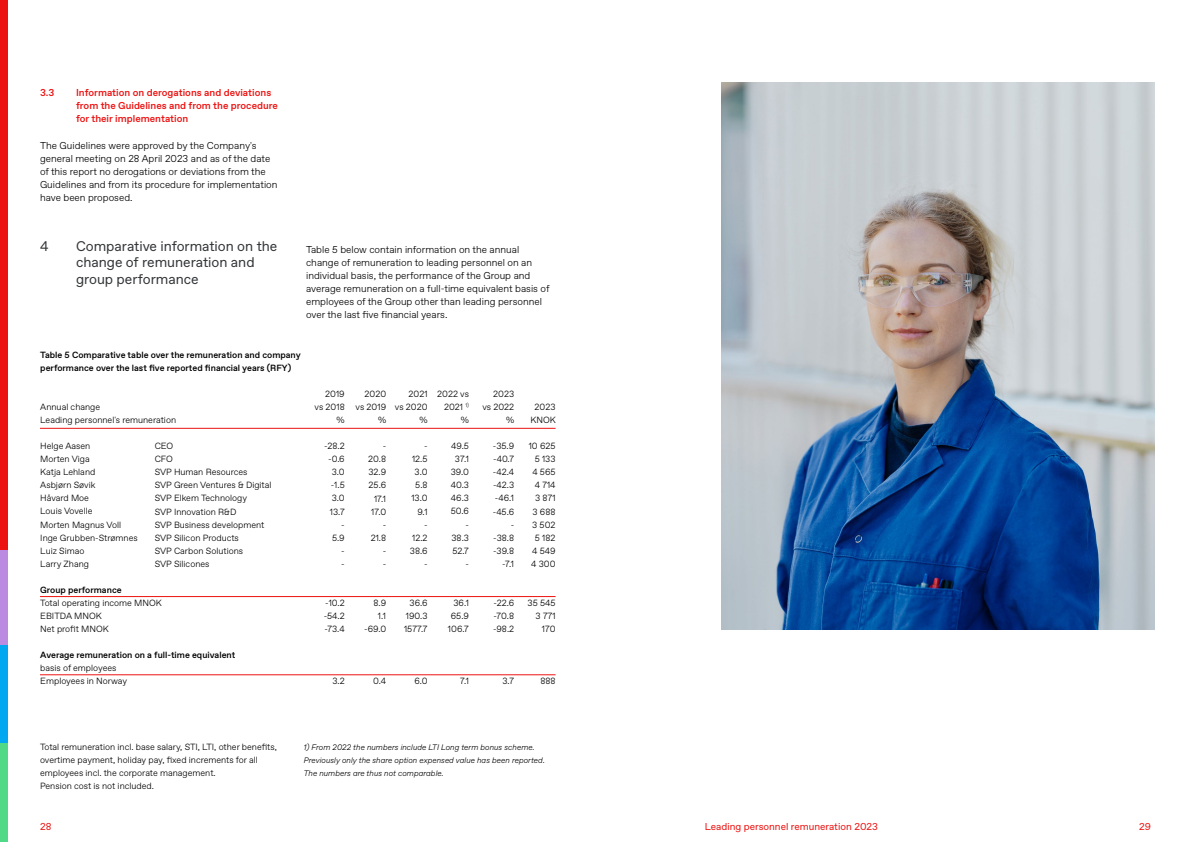
<style>
.page{position:relative;width:1191px;height:842px;background:#fff}
.page>*{position:absolute;margin:0;border:0;box-sizing:border-box;transform-origin:0 0}
.t1{font:14px/16.8px "ABC Favorit";letter-spacing:-.005em;color:#333638}
.t2{font:300 10px/13.1px "ABC Favorit";color:#000}
.t3{font:500 10px/13.1px "ABC Favorit";color:#ec1211}
.t4{font:10px "ABC Favorit";color:#ec1211}
.t5{font:300 9px/13.1px "ABC Favorit";color:#000;text-align:right}
.t6{font:500 9px/13.1px "ABC Favorit";color:#000}
.t7{font:italic 300 8px/13.1px "ABC Favorit";color:#000}
</style>
<div class="page">
<div style="left:0;top:548px;width:7px;height:98px;background:#ba8be0"></div>
<div style="left:0;top:645px;width:7px;height:99px;background:#00a7f1"></div>
<div style="left:0;top:744px;width:7px;height:98px;background:#50da88"></div>
<div style="left:0;top:0;width:7px;height:549px;background:#ec1211"></div>
<hr style="left:40px;top:428px;width:515px;height:1px;background:#ec1211">
<hr style="left:40px;top:596px;width:515px;height:1px;background:#ec1211">
<hr style="left:40px;top:675px;width:515px;height:1px;background:#ec1211">
<img style="left:721px;top:82px;width:434px;height:548px">
<p class="t3" style="left:40px;top:87px;width:16px">3.3</p>
<p class="t3" style="left:76px;top:87px;width:203px">Information on derogations and deviations from the Guidelines and from the procedure for their implementation</p>
<p class="t2" style="left:40px;top:139px;width:239px">The Guidelines were approved by the Company's general meeting on 28 April 2023 and as of the date of this report no derogations or deviations from the Guidelines and from its procedure for implementation have been proposed.</p>
<h1 class="t1" style="left:40px;top:238px;width:10px">4</h1>
<h1 class="t1" style="left:76px;top:238px;width:203px">Comparative information on the change of remuneration and group performance</h1>
<p class="t2" style="left:306px;top:243px;width:245px">Table 5 below contain information on the annual change of remuneration to leading personnel on an individual basis, the performance of the Group and average remuneration on a full-time equivalent basis of employees of the Group other than leading personnel over the last five financial years.</p>
<p class="t6" style="left:40px;top:348px;width:262px">Table 5 Comparative table over the remuneration and company performance over the last five reported financial years (RFY)</p>
<p class="t5" style="left:40px;top:400px;width:137px;text-align:left">Annual change<br>Leading personnel's remuneration</p>
<p class="t5" style="left:40px;top:440px;width:99px;text-align:left">Helge Aasen<br>Morten Viga<br>Katja Lehland<br>Asbjørn Søvik<br>Håvard Moe<br>Louis Vovelle<br>Morten Magnus Voll<br>Inge Grubben-Strømnes<br>Luiz Simao<br>Larry Zhang</p>
<p class="t6" style="left:40px;top:583px;width:83px">Group performance</p>
<p class="t5" style="left:40px;top:596px;width:123px;text-align:left">Total operating income MNOK<br>EBITDA MNOK<br>Net profit MNOK</p>
<p class="t6" style="left:40px;top:649px;width:196px">Average remuneration on a full-time equivalent</p>
<p class="t5" style="left:40px;top:662px;width:88px;text-align:left">basis of employees<br>Employees in Norway</p>
<p class="t5" style="left:155px;top:440px;width:118px;text-align:left">CEO<br>CFO<br>SVP Human Resources<br>SVP Green Ventures &amp; Digital<br>SVP Elkem Technology<br>SVP Innovation R&amp;D<br>SVP Business development<br>SVP Silicon Products<br>SVP Carbon Solutions<br>SVP Silicones</p>
<p class="t5" style="left:315px;top:387px;width:32px">2019 vs 2018 %</p>
<p class="t5" style="left:324px;top:440px;width:22px">-28.2 -0.6<br>3.0 -1.5<br>3.0<br>13.7 -<br>5.9<br>-<br>-</p>
<p class="t5" style="left:324px;top:596px;width:23px;text-align:justify">-10.2 -54.2 -73.4</p>
<p class="t5" style="left:356px;top:387px;width:32px">2020 vs 2019 %</p>
<p class="t5" style="left:368px;top:440px;width:19px">-<br>20.8<br>32.9<br>25.6<br>17.1<br>17.0 -<br>21.8 -<br>-</p>
<p class="t5" style="left:364px;top:596px;width:23px">8.9<br>1.1 -69.0</p>
<p class="t5" style="left:395px;top:387px;width:34px">2021<br>vs 2020 %</p>
<p class="t5" style="left:410px;top:440px;width:19px">-<br>12.5<br>3.0<br>5.8<br>13.0<br>9.1<br>-<br>12.2<br>38.6 -</p>
<p class="t5" style="left:404px;top:596px;width:25px;text-align:justify;text-indent:5px">36.6<br>190.3<br>1577.7</p>
<p class="t5" style="left:437px;top:387px;width:33px">2022 vs<br>2021 <sup>1) </sup>%</p>
<p class="t5" style="left:451px;top:440px;width:20px">49.5<br>37.1<br>39.0<br>40.3<br>46.3<br>50.6 -<br>38.3<br>52.7 -</p>
<p class="t5" style="left:448px;top:596px;width:23px">36.1<br>65.9<br>106.7</p>
<p class="t5" style="left:482px;top:387px;width:33px">2023 vs 2022 %</p>
<p class="t5" style="left:493px;top:440px;width:23px">-35.9 -40.7 -42.4 -42.3 -46.1 -45.6 - -38.8 -39.8 -7.1</p>
<p class="t5" style="left:493px;top:596px;width:23px;text-align:justify">-22.6 -70.8 -98.2</p>
<p class="t5" style="left:332px;top:675px;width:14px">3.2</p>
<p class="t5" style="left:373px;top:675px;width:15px">0.4</p>
<p class="t5" style="left:414px;top:675px;width:15px">6.0</p>
<p class="t5" style="left:460px;top:675px;width:10px">7.1</p>
<p class="t5" style="left:502px;top:675px;width:13px">3.7</p>
<p class="t5" style="left:530px;top:400px;width:27px;text-align:center">2023<br>KNOK</p>
<p class="t5" style="left:528px;top:440px;width:28px">10 625<br>5 133<br>4 565<br>4 714<br>3 871<br>3 688<br>3 502<br>5 182<br>4 549<br>4 300</p>
<p class="t5" style="left:527px;top:596px;width:30px">35 545<br>3 771<br>170</p>
<p class="t5" style="left:540px;top:675px;width:17px">888</p>
<p class="t5" style="left:40px;top:740px;width:238px;text-align:left">Total remuneration incl. base salary, STI, LTI, other benefits, overtime payment, holiday pay, fixed increments for all employees incl. the corporate management.<br>Pension cost is not included.</p>
<p class="t7" style="left:304px;top:740px;width:243px">1) From 2022 the numbers include LTI Long term bonus scheme.<br>Previously only the share option expensed value has been reported.<br>The numbers are thus not comparable.</p>
<p class="t4" style="left:40px;top:820px;width:13px">28</p>
<p class="t4" style="left:704px;top:820px;width:175px">Leading personnel remuneration 2023</p>
<p class="t4" style="left:1139px;top:820px;width:13px">29</p>
</div>
